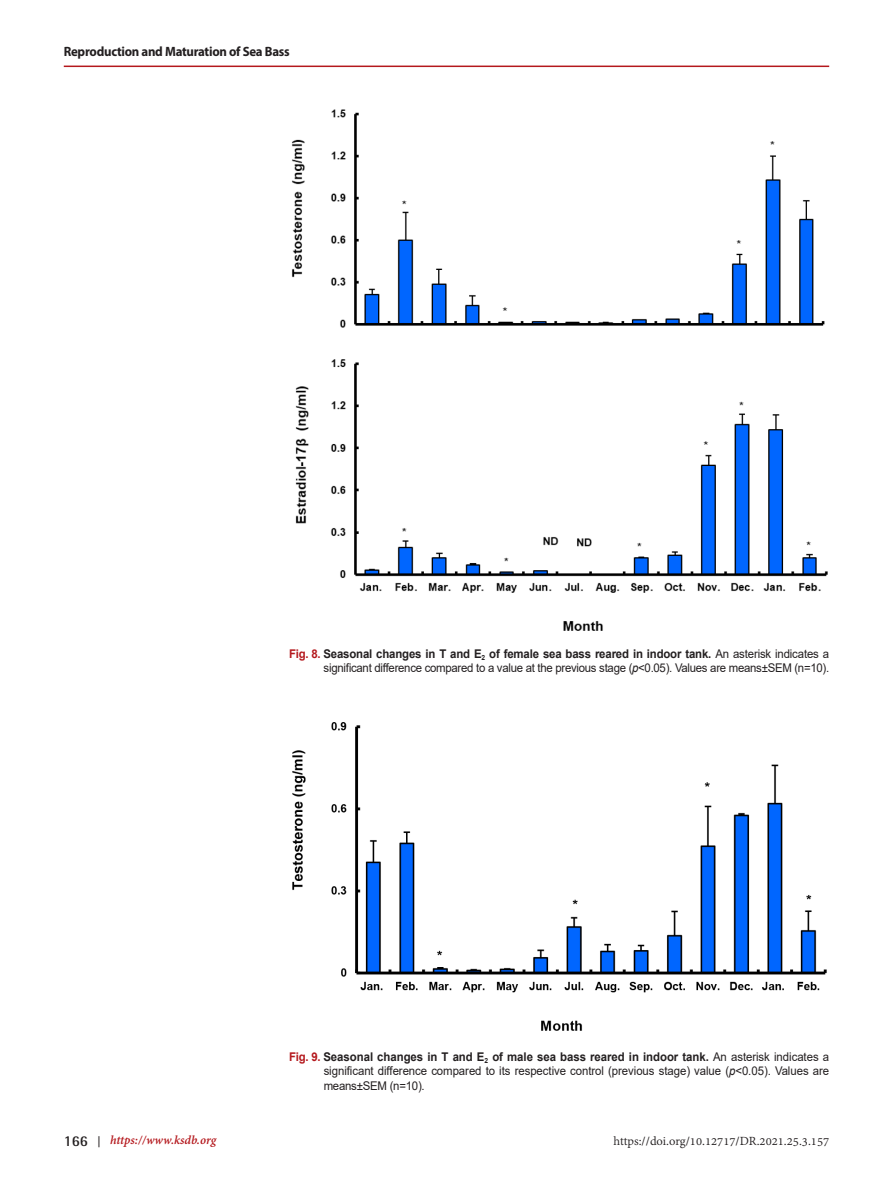
<style>
.page{position:relative;width:893px;height:1191px;background:#fff}
.page>*{position:absolute;margin:0;border:0;box-sizing:border-box;transform-origin:0 0}
.t1{font:13.5px "Adobe Devanagari";color:#231f20}
.t2{font:700 13.5px "Myriad Pro";letter-spacing:-.02em;color:#231f20;scale:.95 1}
.t3{font:italic 700 13.5px "Adobe Devanagari";color:#b4181d}
.t4{font:12px/14.4px "Arial";letter-spacing:-.025em;color:#231f20;text-align:right;scale:.95 1}
.s1{font-weight:700;color:#b4181d}
.s2{font-weight:700}
.s3{font-style:italic}
.s4{font-family:"Rotis Semi Sans Std";font-style:normal;font-size:15px;color:#231f20}
.s5{font-family:"Century Gothic";font-style:normal;font-size:12px;color:#231f20}
</style>
<div class="page">
<hr style="left:64px;top:66px;width:765px;height:1px;background:#b4181d">
<img style="left:292px;top:109px;width:536px;height:521px">
<img style="left:292px;top:722px;width:535px;height:309px">
<p class="t2" style="left:64px;top:43px;width:239px">Reproduction and Maturation of Sea Bass</p>
<p class="t4" style="left:289px;top:646px;width:570px"><span class="s1">Fig. 8.</span> <span class="s2">Seasonal changes in T and E</span><sub>2</sub> <span class="s2">of female sea bass reared in indoor tank.</span> An asterisk indicates a significant difference compared to a value at the previous stage (<span class="s3">p</span>&lt;0.05). Values are means±SEM (n=10).</p>
<p class="t4" style="left:324px;top:1049px;width:534px;text-align:justify;text-indent:-35px"><span class="s1">Fig. 9.</span> <span class="s2">Seasonal changes in T and E</span><sub>2</sub> <span class="s2">of male sea bass reared in indoor tank.</span> An asterisk indicates a significant difference compared to its respective control (previous stage) value (<span class="s3">p</span>&lt;0.05). Values are means±SEM (n=10).</p>
<p class="t3" style="left:64px;top:1132px;width:154px"><span class="s4">166</span> <span class="s5">|</span> https://www.ksdb.org</p>
<p class="t1" style="left:614px;top:1133px;width:217px">https://doi.org/10.12717/DR.2021.25.3.157</p>
</div>
